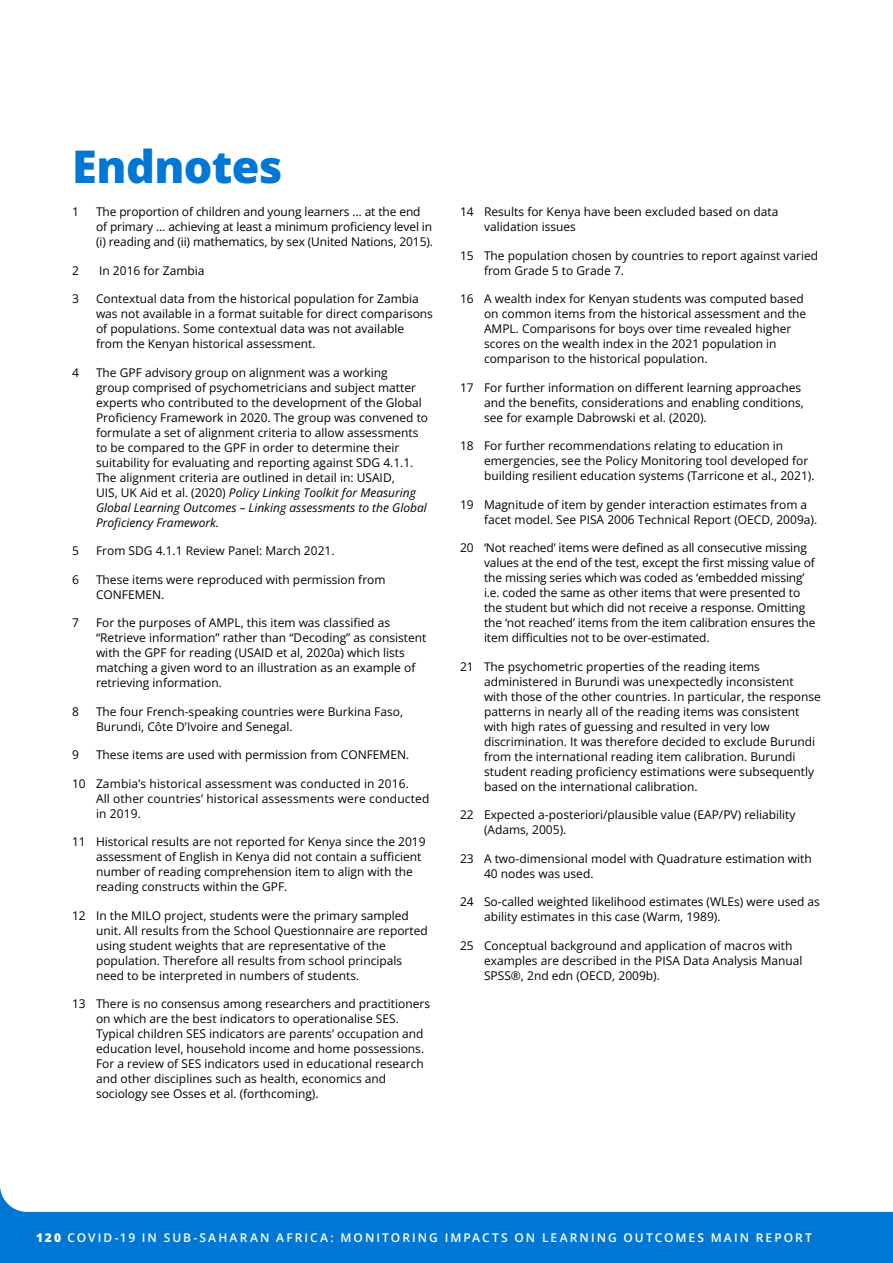
<style>
.page{position:relative;width:893px;height:1263px;background:#fff}
.page>*{position:absolute;margin:0;border:0;box-sizing:border-box;transform-origin:0 0}
.t1{font:800 45px "Open Sans";letter-spacing:-.015em;color:#0077d4}
.t2{font:12px/15px "Open Sans";color:#000001}
.t3{font:600 12px "Open Sans";letter-spacing:.17em;color:#fff}
.s1{font-style:italic}
.s2{font-weight:800}
</style>
<div class="page">
<svg style="left:0;top:1188px;width:893px;height:75px;fill:#0077d4"></svg>
<h1 class="t1" style="left:72px;top:136px;width:212px">Endnotes</h1>
<p class="t2" style="left:72px;top:204px;width:8px">1</p>
<p class="t2" style="left:96px;top:204px;width:338px">The proportion of children and young learners … at the end of primary … achieving at least a minimum proficiency level in (i) reading and (ii) mathematics, by sex (United Nations, 2015).</p>
<p class="t2" style="left:72px;top:262px;width:8px">2</p>
<p class="t2" style="left:99px;top:262px;width:107px">In 2016 for Zambia</p>
<p class="t2" style="left:72px;top:291px;width:8px">3</p>
<p class="t2" style="left:96px;top:291px;width:338px">Contextual data from the historical population for Zambia was not available in a format suitable for direct comparisons of populations. Some contextual data was not available from the Kenyan historical assessment.</p>
<p class="t2" style="left:72px;top:364px;width:8px">4</p>
<p class="t2" style="left:96px;top:364px;width:334px">The GPF advisory group on alignment was a working<br>group comprised of psychometricians and subject matter experts who contributed to the development of the Global Proficiency Framework in 2020. The group was convened to formulate a set of alignment criteria to allow assessments to be compared to the GPF in order to determine their suitability for evaluating and reporting against SDG 4.1.1.<br>The alignment criteria are outlined in detail in: USAID,<br>UIS, UK Aid et al. (2020) <span class="s1">Policy Linking Toolkit for Measuring Global Learning Outcomes – Linking assessments to the Global Proficiency Framework.</span></p>
<p class="t2" style="left:72px;top:543px;width:8px">5</p>
<p class="t2" style="left:96px;top:543px;width:240px">From SDG 4.1.1 Review Panel: March 2021.</p>
<p class="t2" style="left:72px;top:571px;width:8px">6</p>
<p class="t2" style="left:96px;top:571px;width:291px">These items were reproduced with permission from<br>CONFEMEN.</p>
<p class="t2" style="left:72px;top:615px;width:8px">7</p>
<p class="t2" style="left:96px;top:615px;width:332px">For the purposes of AMPL, this item was classified as “Retrieve information” rather than “Decoding” as consistent with the GPF for reading (USAID et al, 2020a) which lists matching a given word to an illustration as an example of retrieving information.</p>
<p class="t2" style="left:72px;top:703px;width:8px">8</p>
<p class="t2" style="left:96px;top:703px;width:309px">The four French-speaking countries were Burkina Faso,<br>Burundi, Côte D’Ivoire and Senegal.</p>
<p class="t2" style="left:72px;top:747px;width:8px">9</p>
<p class="t2" style="left:96px;top:747px;width:315px">These items are used with permission from CONFEMEN.</p>
<p class="t2" style="left:96px;top:775px;width:335px;text-indent:-24px">10 Zambia’s historical assessment was conducted in 2016.<br>All other countries’ historical assessments were conducted in 2019.</p>
<p class="t2" style="left:96px;top:834px;width:331px;text-indent:-24px">11 Historical results are not reported for Kenya since the 2019 assessment of English in Kenya did not contain a sufficient number of reading comprehension item to align with the reading constructs within the GPF.</p>
<p class="t2" style="left:96px;top:907px;width:333px;text-indent:-24px">12 In the MILO project, students were the primary sampled unit. All results from the School Questionnaire are reported using student weights that are representative of the population. Therefore all results from school principals need to be interpreted in numbers of students.</p>
<p class="t2" style="left:96px;top:996px;width:336px;text-indent:-24px">13 There is no consensus among researchers and practitioners on which are the best indicators to operationalise SES.<br>Typical children SES indicators are parents’ occupation and education level, household income and home possessions.<br>For a review of SES indicators used in educational research and other disciplines such as health, economics and sociology see Osses et al. (forthcoming).</p>
<p class="t2" style="left:484px;top:204px;width:296px;text-indent:-24px">14 Results for Kenya have been excluded based on data validation issues</p>
<p class="t2" style="left:484px;top:247px;width:336px;text-indent:-24px">15 The population chosen by countries to report against varied from Grade 5 to Grade 7.</p>
<p class="t2" style="left:484px;top:291px;width:324px;text-indent:-24px">16 A wealth index for Kenyan students was computed based on common items from the historical assessment and the AMPL. Comparisons for boys over time revealed higher scores on the wealth index in the 2021 population in comparison to the historical population.</p>
<p class="t2" style="left:484px;top:379px;width:321px;text-indent:-24px">17 For further information on different learning approaches and the benefits, considerations and enabling conditions, see for example Dabrowski et al. (2020).</p>
<p class="t2" style="left:484px;top:438px;width:332px;text-indent:-24px">18 For further recommendations relating to education in emergencies, see the Policy Monitoring tool developed for building resilient education systems (Tarricone et al., 2021).</p>
<p class="t2" style="left:484px;top:496px;width:335px;text-indent:-24px">19 Magnitude of item by gender interaction estimates from a facet model. See PISA 2006 Technical Report (OECD, 2009a).</p>
<p class="t2" style="left:484px;top:540px;width:333px;text-indent:-24px">20 ‘Not reached’ items were defined as all consecutive missing values at the end of the test, except the first missing value of the missing series which was coded as ‘embedded missing’ i.e. coded the same as other items that were presented to the student but which did not receive a response. Omitting the ‘not reached’ items from the item calibration ensures the item difficulties not to be over-estimated.</p>
<p class="t2" style="left:484px;top:658px;width:338px;text-indent:-24px">21 The psychometric properties of the reading items administered in Burundi was unexpectedly inconsistent<br>with those of the other countries. In particular, the response patterns in nearly all of the reading items was consistent with high rates of guessing and resulted in very low discrimination. It was therefore decided to exclude Burundi from the international reading item calibration. Burundi student reading proficiency estimations were subsequently based on the international calibration.</p>
<p class="t2" style="left:484px;top:807px;width:313px;text-indent:-24px">22 Expected a-posteriori/plausible value (EAP/PV) reliability (Adams, 2005).</p>
<p class="t2" style="left:484px;top:850px;width:329px;text-indent:-24px">23 A two-dimensional model with Quadrature estimation with<br>40 nodes was used.</p>
<p class="t2" style="left:484px;top:894px;width:338px;text-indent:-24px">24 So-called weighted likelihood estimates (WLEs) were used as ability estimates in this case (Warm, 1989).</p>
<p class="t2" style="left:484px;top:937px;width:320px;text-indent:-24px">25 Conceptual background and application of macros with examples are described in the PISA Data Analysis Manual<br>SPSS®, 2nd edn (OECD, 2009b).</p>
<p class="t3" style="left:36px;top:1230px;width:777px"><span class="s2">120</span> COVID-19 IN SUB-SAHARAN AFRICA: MONITORING IMPACTS ON LEARNING OUTCOMES MAIN REPORT</p>
</div>
